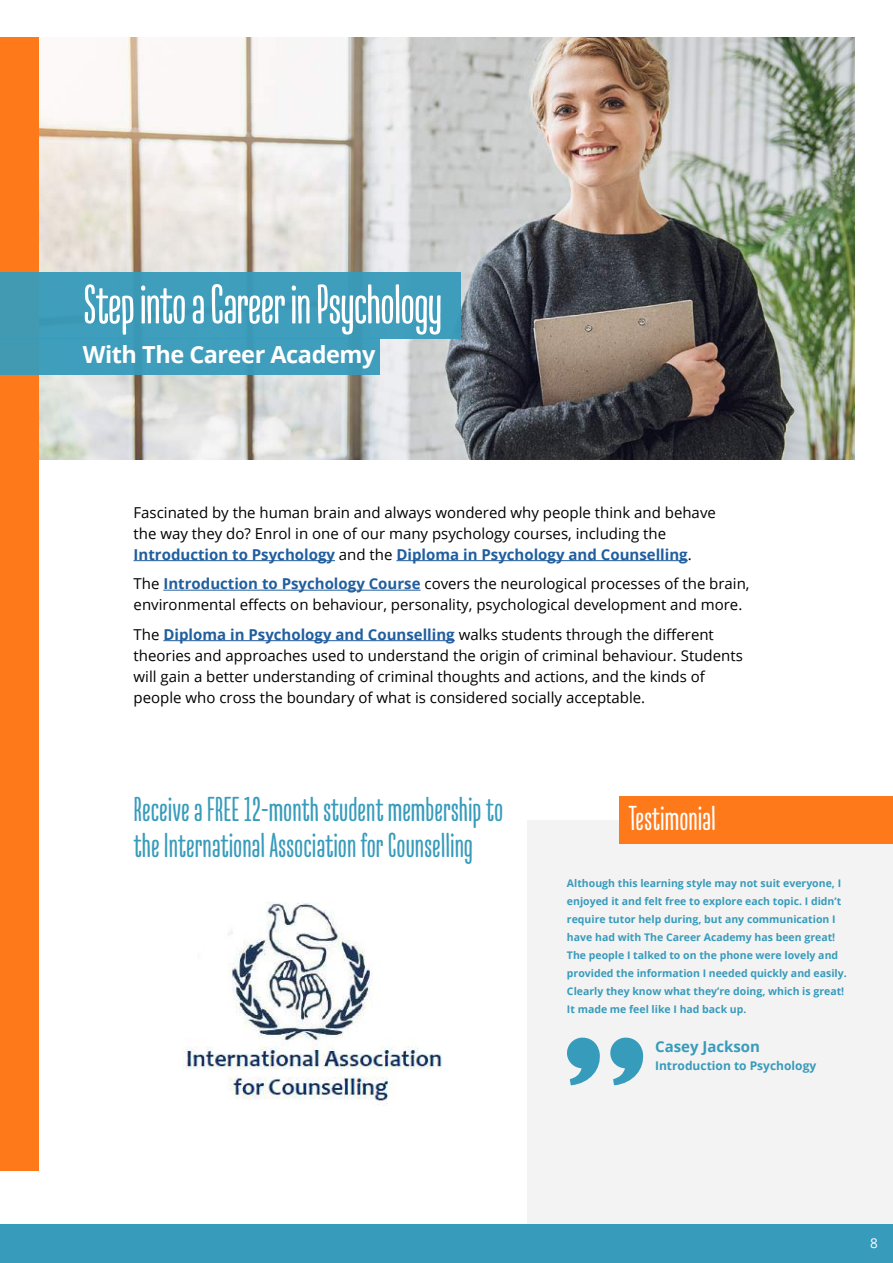
<style>
.page{position:relative;width:893px;height:1263px;background:#fff}
.page>*{position:absolute;margin:0;border:0;box-sizing:border-box;transform-origin:0 0}
.t1{font:700 55.65px "Briko";letter-spacing:-.02em;color:#fff}
.t2{font:700 34.5px/36px "Briko";color:#379bbb}
.t3{font:700 34.5px "Briko";color:#fff}
.t4{font:700 23.55px "Open Sans";letter-spacing:-.02em;color:#fff}
.t5{font:15px/21px "Open Sans";color:#000}
.t6{font:700 15px "Open Sans";color:#379bbb}
.t7{font:13.5px "Open Sans";color:#fff}
.t8{font:700 12px "Open Sans";color:#379bbb}
.t9{font:700 10.5px/18px "Open Sans";color:#379bbb}
.s1{font-weight:700;color:#215e9e}
</style>
<div class="page">
<div style="left:527px;top:820px;width:366px;height:405px;background:#f4f3f3"></div>
<hr style="left:134px;top:560px;width:201px;height:1px;background:#215e9e">
<hr style="left:396px;top:560px;width:292px;height:1px;background:#215e9e">
<hr style="left:163px;top:590px;width:258px;height:1px;background:#215e9e">
<hr style="left:163px;top:640px;width:292px;height:1px;background:#215e9e">
<img style="left:39px;top:38px;width:816px;height:421px">
<div style="left:0;top:1225px;width:893px;height:38px;background:#379bbb"></div>
<div style="left:0;top:38px;width:39px;height:1133px;background:#fe791a"></div>
<div style="left:619px;top:796px;width:274px;height:48px;background:#fe791a"></div>
<svg style="left:567px;top:1037px;width:33px;height:48px"></svg>
<svg style="left:610px;top:1037px;width:34px;height:48px"></svg>
<div style="left:0;top:272px;width:461px;height:66px;background:#3f9ebc"></div>
<div style="left:0;top:338px;width:380px;height:36px;background:#3f9ebc"></div>
<img style="left:183px;top:902px;width:259px;height:202px">
<h1 class="t1" style="left:83px;top:276px;width:361px">Step into a Career in Psychology</h1>
<h3 class="t4" style="left:83px;top:337px;width:294px">With The Career Academy</h3>
<p class="t5" style="left:134px;top:501px;width:584px">Fascinated by the human brain and always wondered why people think and behave the way they do? Enrol in one of our many psychology courses, including the<br><span class="s1">Introduction to Psychology</span> and the <span class="s1">Diploma in Psychology and Counselling</span>.</p>
<p class="t5" style="left:134px;top:573px;width:618px">The <span class="s1">Introduction to Psychology Course</span> covers the neurological processes of the brain, environmental effects on behaviour, personality, psychological development and more.</p>
<p class="t5" style="left:134px;top:623px;width:611px">The <span class="s1">Diploma in Psychology and Counselling</span> walks students through the different theories and approaches used to understand the origin of criminal behaviour. Students will gain a better understanding of criminal thoughts and actions, and the kinds of people who cross the boundary of what is considered socially acceptable.</p>
<h2 class="t2" style="left:134px;top:792px;width:371px">Receive a FREE 12-month student membership to the International Association for Counselling</h2>
<h2 class="t3" style="left:628px;top:800px;width:89px">Testimonial</h2>
<p class="t9" style="left:567px;top:874px;width:281px">Although this learning style may not suit everyone, I enjoyed it and felt free to explore each topic. I didn’t require tutor help during, but any communication I have had with The Career Academy has been great!<br>The people I talked to on the phone were lovely and provided the information I needed quickly and easily.<br>Clearly they know what they’re doing, which is great!<br>It made me feel like I had back up.</p>
<p class="t6" style="left:655px;top:1036px;width:106px">Casey Jackson</p>
<p class="t8" style="left:655px;top:1057px;width:163px">Introduction to Psychology</p>
<p class="t7" style="left:870px;top:1234px;width:9px">8</p>
</div>
